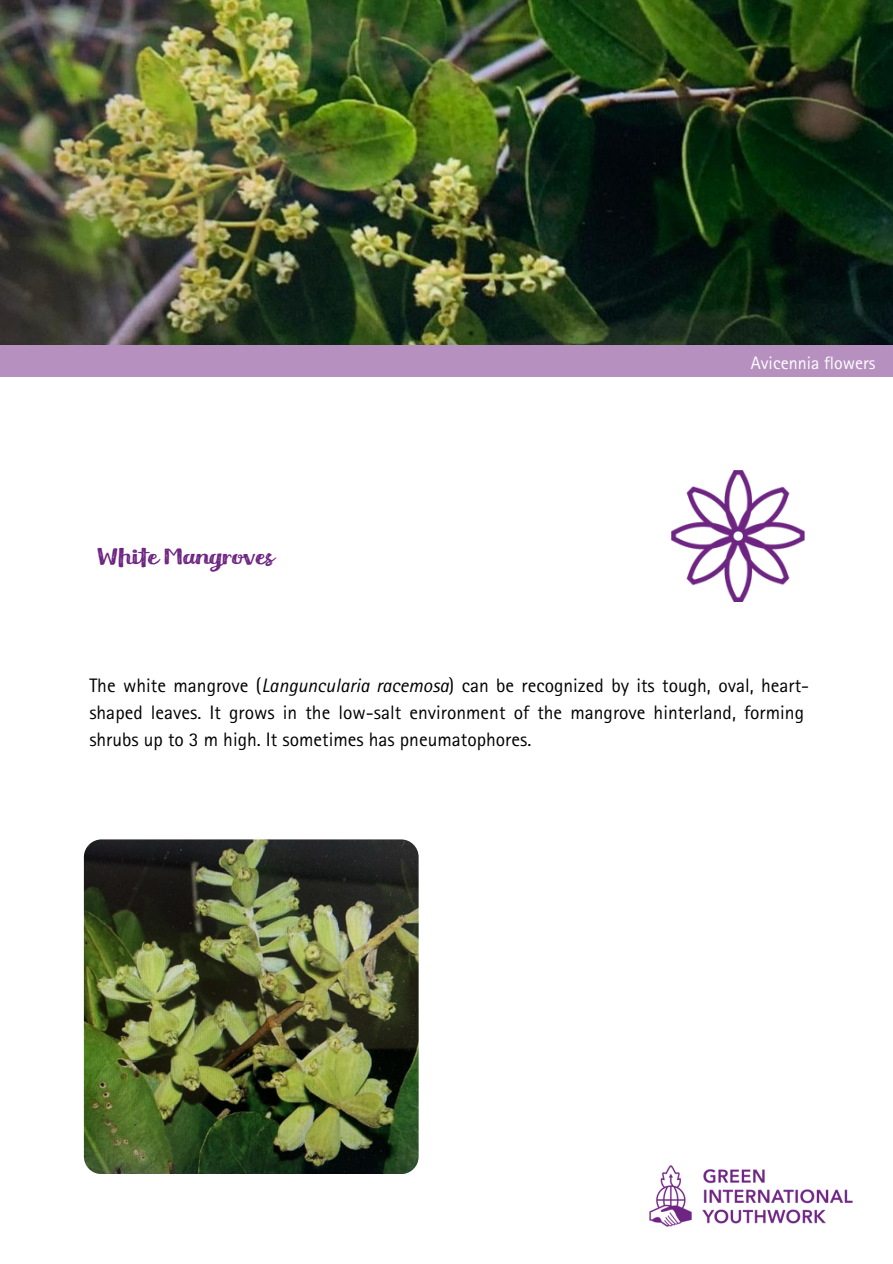
<style>
.page{position:relative;width:893px;height:1264px;background:#fff}
.page>*{position:absolute;margin:0;border:0;box-sizing:border-box;transform-origin:0 0}
.t1{font:27px "Meltow Brush Rust";color:#6e2482}
.t2{font:19.5px/27px "Rotis Sans Serif Std";color:#000}
.t3{font:18px "Rotis Sans Serif Std";color:#fff}
.s1{font-style:italic}
</style>
<div class="page">
<div style="left:0;top:108px;width:892px;height:268px;background:#b691c0"></div>
<img style="left:0;top:0;width:892px;height:344px">
<img style="left:649px;top:1165px;width:202px;height:62px">
<img style="left:84px;top:839px;width:334px;height:334px;border-radius:18px">
<img style="left:671px;top:470px;width:133px;height:132px">
<p class="t1" style="left:97px;top:544px;width:179px">White Mangroves</p>
<p class="t3" style="left:751px;top:356px;width:126px">Avicennia flowers</p>
<h1 class="t2" style="left:89px;top:674px;width:721px">The white mangrove (<span class="s1">Languncularia racemosa</span>) can be recognized by its tough, oval, heart&shy;shaped leaves. It grows in the low-salt environment of the mangrove hinterland, forming shrubs up to 3 m high. It sometimes has pneumatophores.</h1>
</div>
